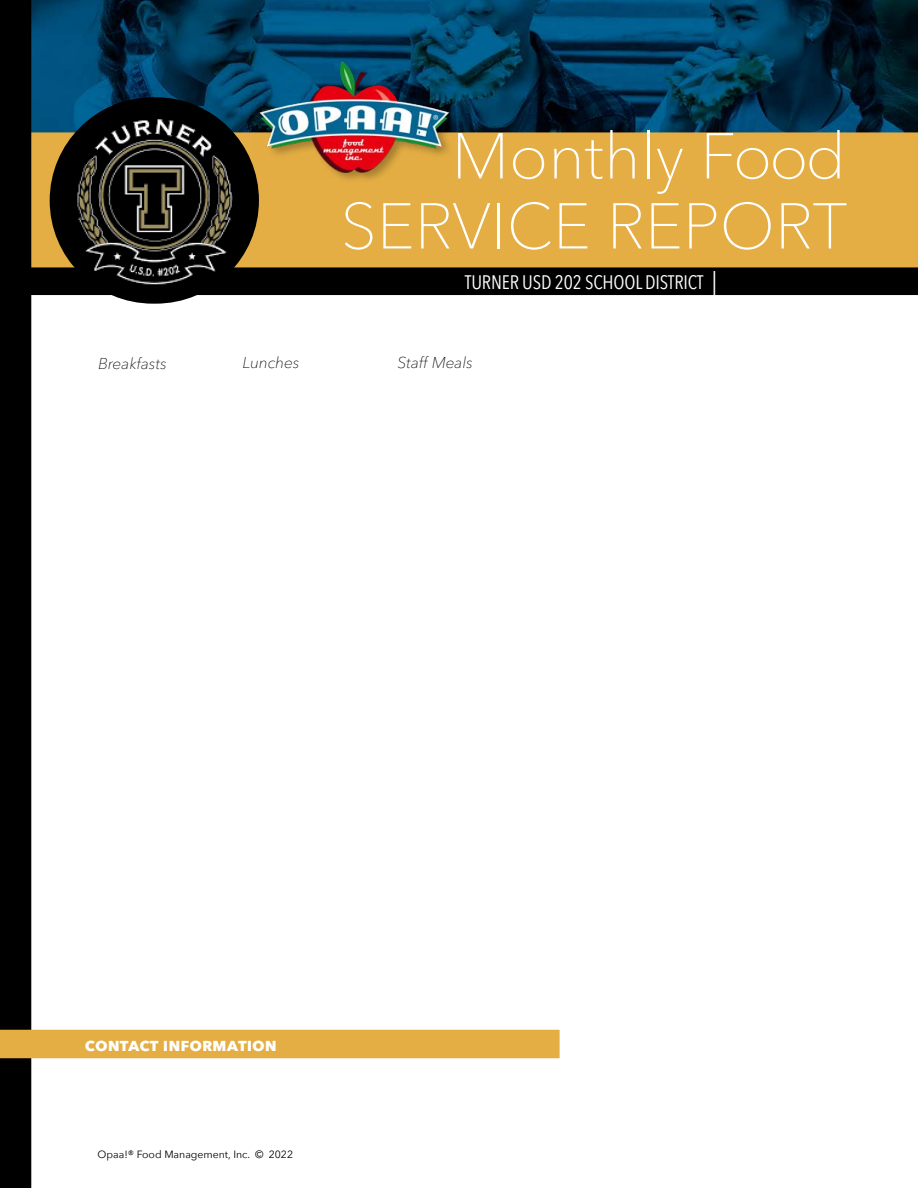
<style>
.page{position:relative;width:918px;height:1188px;background:#fff}
.page>*{position:absolute;margin:0;border:0;box-sizing:border-box;transform-origin:0 0}
.t1{font:100 64.05px/70.1px "Avenir Next LT Pro";color:#fff;text-align:right}
.t2{font:19.5px "Avenir Next Condensed";letter-spacing:-.01em;color:#fff}
.t3{font:700 18px "Avenir Next";color:#fff}
.t4{font:italic 100 15.6px "Avenir Next LT Pro";color:#000}
.t5{font:10.5px "Avenir Next";color:#000}
.s1{font-size:24px}
</style>
<div class="page">
<img style="left:31px;top:0;width:887px;height:132px">
<div style="left:0;top:267px;width:918px;height:28px;background:#000"></div>
<div style="left:0;top:132px;width:918px;height:135px;background:#e4ae44"></div>
<div style="left:259px;top:59px;width:201px;height:124px;background:#000;opacity:.26"></div>
<img style="left:255px;top:58px;width:198px;height:119px">
<div style="left:0;top:0;width:31px;height:1188px;background:#000"></div>
<div style="left:0;top:1030px;width:560px;height:28px;background:#e4ae44"></div>
<img style="left:50px;top:97px;width:209px;height:207px;border-radius:103px">
<h1 class="t1" style="left:340px;top:121px;width:509px">Monthly Food<br>SERVICE REPORT</h1>
<h2 class="t2" style="left:465px;top:265px;width:254px">TURNER USD 202 SCHOOL DISTRICT <span class="s1">|</span></h2>
<h3 class="t4" style="left:98px;top:354px;width:70px">Breakfasts</h3>
<h3 class="t4" style="left:242px;top:353px;width:58px">Lunches</h3>
<h3 class="t4" style="left:397px;top:353px;width:77px">Staff Meals</h3>
<h3 class="t3" style="left:85px;top:1029px;width:194px">contact information</h3>
<p class="t5" style="left:98px;top:1145px;width:197px">Opaa!® Food Management, Inc. © 2022</p>
</div>
